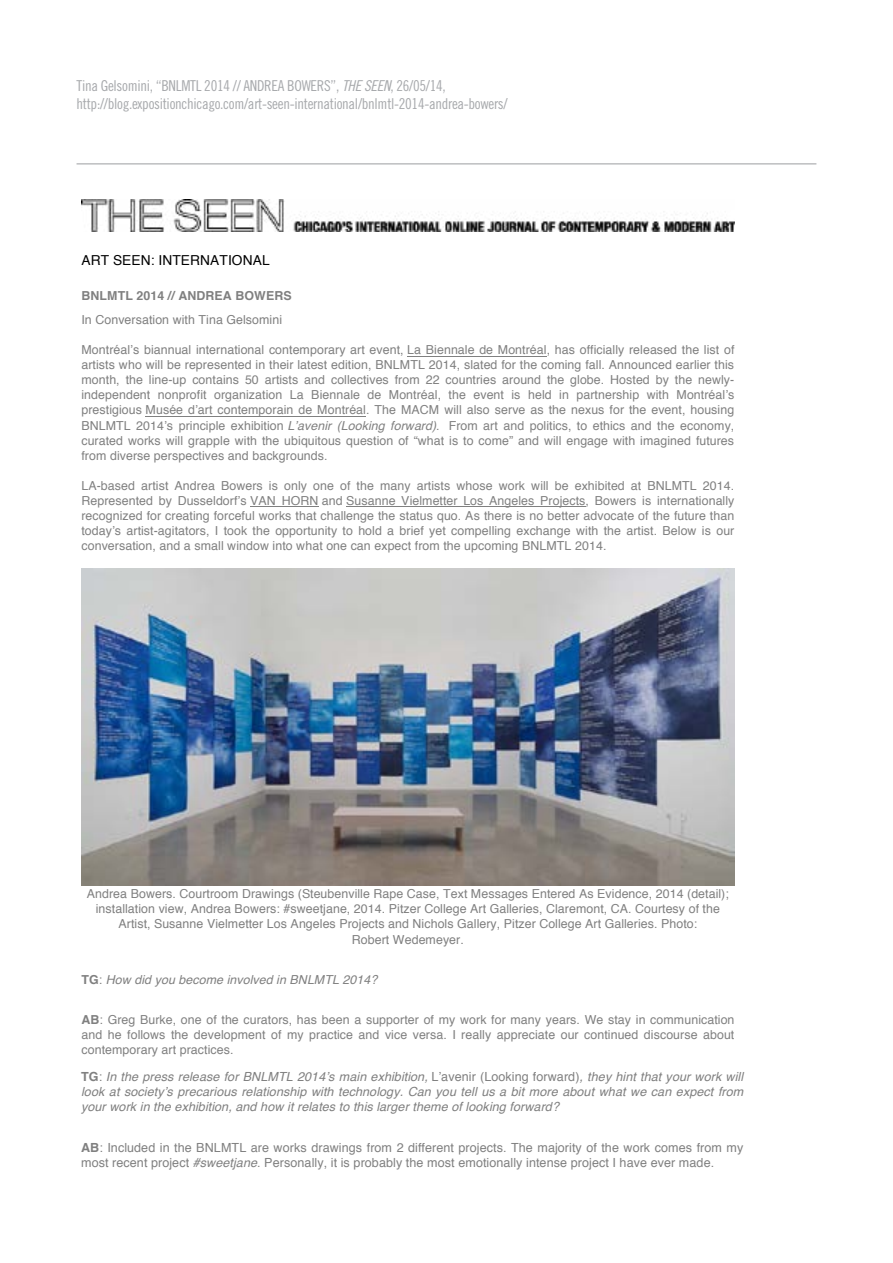
<style>
.page{position:relative;width:893px;height:1263px;background:#fff}
.page>*{position:absolute;margin:0;border:0;box-sizing:border-box;transform-origin:0 0}
.t1{font:15px/18px "Trade Gothic Cond Eighteen";letter-spacing:-.02em;color:#a7a9ac}
.t2{font:13.8px "Helvetica";letter-spacing:.01em;color:#000}
.t3{font:italic 12.6px/15.3px "Helvetica";letter-spacing:.01em;color:#808080;text-align:justify}
.t4{font:12.6px/15.3px "Helvetica";letter-spacing:.005em;color:#808080}
.t5{font:12.45px/15px "Helvetica";letter-spacing:.005em;color:#808080;text-align:justify}
.t6{font:italic 12.45px "Helvetica";letter-spacing:.01em;color:#808080}
.t7{font:700 12.45px "Helvetica";letter-spacing:.01em;color:#808080}
.s1{font-family:"Trade Gothic Cond Eighteen Obl"}
.s2{font-style:italic}
.s3{font-weight:700;font-style:normal}
.s4{font-style:normal}
.s5{font-weight:700}
</style>
<div class="page">
<hr style="left:77px;top:163px;width:739px;height:2px;background:#bcbec0">
<hr style="left:407px;top:356px;width:139px;height:1px;background:#808080">
<hr style="left:146px;top:416px;width:220px;height:1px;background:#808080">
<hr style="left:250px;top:507px;width:68px;height:1px;background:#808080">
<hr style="left:346px;top:507px;width:239px;height:1px;background:#808080">
<img style="left:81px;top:200px;width:653px;height:31px">
<img style="left:81px;top:568px;width:653px;height:317px">
<p class="t1" style="left:77px;top:76px;width:433px">Tina Gelsomini, “BNLMTL 2014 // ANDREA BOWERS”, <span class="s1">THE SEEN</span>, 26/05/14, http://blog.expositionchicago.com/art-seen-international/bnlmtl-2014-andrea-bowers/</p>
<p class="t2" style="left:81px;top:249px;width:190px">ART SEEN: INTERNATIONAL</p>
<p class="t7" style="left:81px;top:286px;width:212px">BNLMTL 2014 // ANDREA BOWERS</p>
<p class="t5" style="left:81px;top:312px;width:202px">In Conversation with Tina Gelsomini</p>
<p class="t5" style="left:81px;top:343px;width:654px">Montréal’s biannual international contemporary art event, La Biennale de Montréal, has officially released the list of artists who will be represented in their latest edition, BNLMTL 2014, slated for the coming fall. Announced earlier this month, the line-up contains 50 artists and collectives from 22 countries around the globe. Hosted by the newly&shy;independent nonprofit organization La Biennale de Montréal, the event is held in partnership with Montréal’s prestigious Musée d’art contemporain de Montréal. The MACM will also serve as the nexus for the event, housing BNLMTL 2014’s principle exhibition <span class="s2">L’avenir (Looking forward)</span>. From art and politics, to ethics and the economy, curated works will grapple with the ubiquitous question of “what is to come” and will engage with imagined futures from diverse perspectives and backgrounds.</p>
<p class="t5" style="left:81px;top:478px;width:654px">LA-based artist Andrea Bowers is only one of the many artists whose work will be exhibited at BNLMTL 2014.<br>Represented by Dusseldorf’s VAN HORN and Susanne Vielmetter Los Angeles Projects, Bowers is internationally recognized for creating forceful works that challenge the status quo. As there is no better advocate of the future than today’s artist-agitators, I took the opportunity to hold a brief yet compelling exchange with the artist. Below is our conversation, and a small window into what one can expect from the upcoming BNLMTL 2014.</p>
<p class="t5" style="left:87px;top:887px;width:644px;text-align:center">Andrea Bowers. Courtroom Drawings (Steubenville Rape Case, Text Messages Entered As Evidence, 2014 (detail); installation view, Andrea Bowers: #sweetjane, 2014. Pitzer College Art Galleries, Claremont, CA. Courtesy of the Artist, Susanne Vielmetter Los Angeles Projects and Nichols Gallery, Pitzer College Art Galleries. Photo:<br>Robert Wedemeyer.</p>
<p class="t6" style="left:81px;top:969px;width:297px"><span class="s3">TG</span><span class="s4">:</span> How did you become involved in BNLMTL 2014?</p>
<p class="t5" style="left:81px;top:1012px;width:654px"><span class="s5">AB</span>: Greg Burke, one of the curators, has been a supporter of my work for many years. We stay in communication and he follows the development of my practice and vice versa. I really appreciate our continued discourse about contemporary art practices.</p>
<p class="t3" style="left:81px;top:1069px;width:664px"><span class="s3">TG</span><span class="s4">:</span> In the press release for BNLMTL 2014’s main exhibition, <span class="s4">L’avenir (Looking forward)</span>, they hint that your work will look at society’s precarious relationship with technology. Can you tell us a bit more about what we can expect from your work in the exhibition, and how it relates to this larger theme of looking forward?</p>
<p class="t4" style="left:81px;top:1140px;width:664px"><span class="s5">AB</span>: Included in the BNLMTL are works drawings from 2 different projects. The majority of the work comes from my most recent project <span class="s2">#sweetjane</span>. Personally, it is probably the most emotionally intense project I have ever made.</p>
</div>
